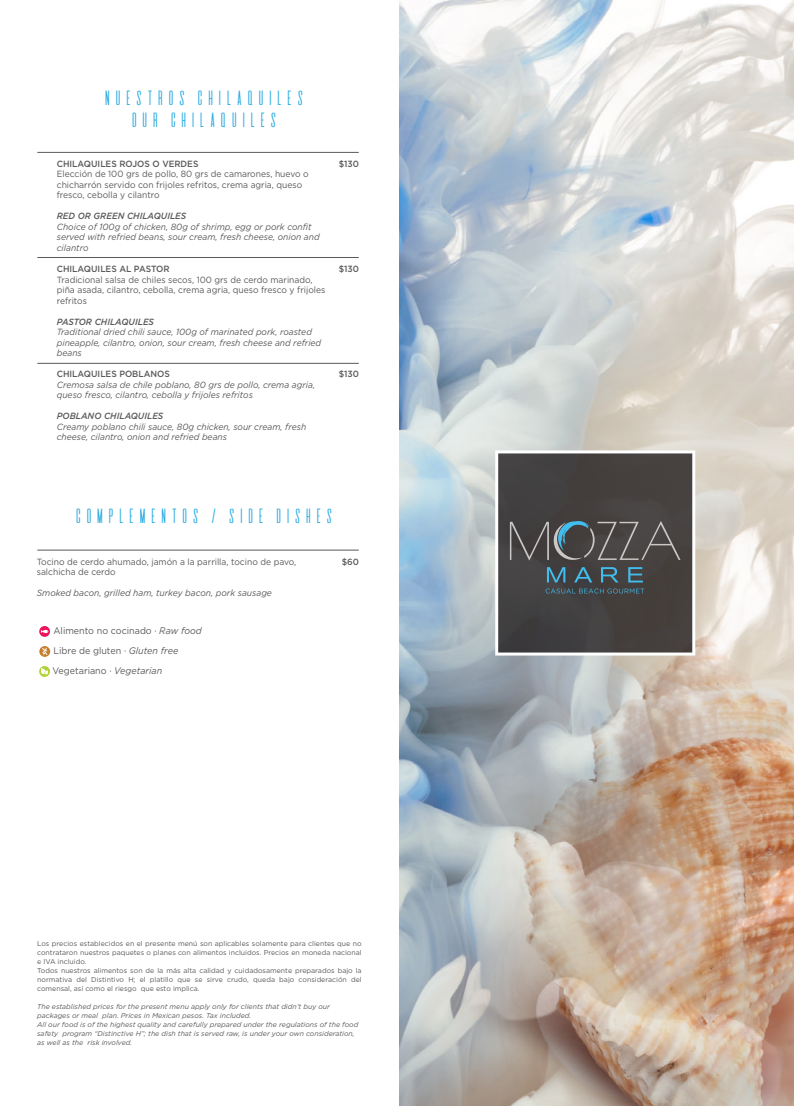
<style>
.page{position:relative;width:794px;height:1106px;background:#fff}
.page>*{position:absolute;margin:0;border:0;box-sizing:border-box;transform-origin:0 0}
.t1{font:18px/21.6px "De Valencia";color:#27aae1;text-align:center}
.t2{font:9.5px/20px "Gotham HTF";color:#58595b;scale:.95 1}
.t3{font:italic 9px/10.5px "Gotham HTF";color:#58595b;scale:.95 1}
.t4{font:9px/10.5px "Gotham HTF";color:#58595b;scale:.95 1}
.t5{font:500 9px "Gotham HTF";color:#58595b;scale:.95 1}
.t6{font:italic 500 9px "Gotham HTF";color:#58595b;scale:.95 1}
.t7{font:7px/9px "Gotham HTF";color:#58595b}
.t8{font:italic 7px/9px "Gotham HTF";color:#58595b}
.s1{font-style:italic}
</style>
<div class="page">
<hr style="left:37px;top:152px;width:322px;height:1px;background:#58595b">
<hr style="left:37px;top:257px;width:322px;height:1px;background:#58595b">
<hr style="left:37px;top:363px;width:322px;height:1px;background:#58595b">
<hr style="left:37px;top:550px;width:322px;height:1px;background:#58595b">
<svg style="left:39px;top:646px;width:11px;height:11px"></svg>
<svg style="left:42px;top:647px;width:6px;height:8px"></svg>
<div style="left:39px;top:626px;width:11px;height:11px;background:#ed145c;border-radius:50%"></div>
<svg style="left:41px;top:629px;width:7px;height:4px"></svg>
<svg style="left:39px;top:666px;width:11px;height:11px"></svg>
<svg style="left:41px;top:668px;width:7px;height:7px"></svg>
<img style="left:400px;top:0;width:394px;height:1106px">
<svg style="left:495px;top:450px;width:200px;height:205px;background:#524f4e"></svg>
<svg style="left:545px;top:588px;width:99px;height:5px"></svg>
<svg style="left:547px;top:567px;width:18px;height:15px"></svg>
<svg style="left:574px;top:567px;width:18px;height:15px"></svg>
<svg style="left:601px;top:567px;width:17px;height:15px"></svg>
<svg style="left:628px;top:567px;width:15px;height:15px"></svg>
<svg style="left:510px;top:521px;width:170px;height:39px;background:#555556"></svg>
<h1 class="t1" style="left:102px;top:87px;width:205px">NUESTROS CHILAQUILES<br>OUR CHILAQUILES</h1>
<p class="t5" style="left:57px;top:159px;width:151px">CHILAQUILES ROJOS O VERDES</p>
<p class="t4" style="left:57px;top:169px;width:267px">Elección de 100 grs de pollo, 80 grs de camarones, huevo o chicharrón servido con frijoles refritos, crema agria, queso fresco, cebolla y cilantro</p>
<p class="t6" style="left:57px;top:211px;width:138px">RED OR GREEN CHILAQUILES</p>
<p class="t3" style="left:57px;top:221px;width:278px">Choice of 100g of chicken, 80g of shrimp, egg or pork confit served with refried beans, sour cream, fresh cheese, onion and cilantro</p>
<p class="t5" style="left:57px;top:264px;width:120px">CHILAQUILES AL PASTOR</p>
<p class="t4" style="left:57px;top:274px;width:284px">Tradicional salsa de chiles secos, 100 grs de cerdo marinado, piña asada, cilantro, cebolla, crema agria, queso fresco y frijoles refritos</p>
<p class="t6" style="left:57px;top:316px;width:104px">PASTOR CHILAQUILES</p>
<p class="t3" style="left:57px;top:326px;width:280px">Traditional dried chili sauce, 100g of marinated pork, roasted pineapple, cilantro, onion, sour cream, fresh cheese and refried beans</p>
<p class="t5" style="left:57px;top:369px;width:121px">CHILAQUILES POBLANOS</p>
<p class="t3" style="left:57px;top:379px;width:273px">Cremosa salsa de chile poblano, 80 grs de pollo, crema agria, queso fresco, cilantro, cebolla y frijoles refritos</p>
<p class="t6" style="left:57px;top:411px;width:114px">POBLANO CHILAQUILES</p>
<p class="t3" style="left:57px;top:421px;width:264px">Creamy poblano chili sauce, 80g chicken, sour cream, fresh cheese, cilantro, onion and refried beans</p>
<p class="t5" style="left:339px;top:159px;width:23px">$130</p>
<p class="t5" style="left:339px;top:264px;width:23px">$130</p>
<p class="t5" style="left:339px;top:369px;width:23px">$130</p>
<h1 class="t1" style="left:73px;top:504px;width:263px">COMPLEMENTOS / SIDE DISHES</h1>
<p class="t4" style="left:37px;top:556px;width:275px">Tocino de cerdo ahumado, jamón a la parrilla, tocino de pavo, salchicha de cerdo</p>
<p class="t3" style="left:37px;top:587px;width:249px">Smoked bacon, grilled ham, turkey bacon, pork sausage</p>
<p class="t2" style="left:52px;top:620px;width:159px">Alimento no cocinado · <span class="s1">Raw food<br></span>Libre de gluten · <span class="s1">Gluten free<br></span>Vegetariano · <span class="s1">Vegetarian</span></p>
<p class="t5" style="left:342px;top:556px;width:20px">$60</p>
<p class="t7" style="left:37px;top:939px;width:326px">Los precios establecidos en el presente menú son aplicables solamente para clientes que no contrataron nuestros paquetes o planes con alimentos incluidos. Precios en moneda nacional e IVA incluido.<br>Todos nuestros alimentos son de la más alta calidad y cuidadosamente preparados bajo la normativa del Distintivo H; el platillo que se sirve crudo, queda bajo consideración del comensal, así como el riesgo que esto implica.</p>
<p class="t8" style="left:37px;top:1002px;width:323px">The established prices for the present menu apply only for clients that didn’t buy our packages or meal plan. Prices in Mexican pesos. Tax included.<br>All our food is of the highest quality and carefully prepared under the regulations of the food safety program “Distinctive H”; the dish that is served raw, is under your own consideration, as well as the risk involved.</p>
</div>
